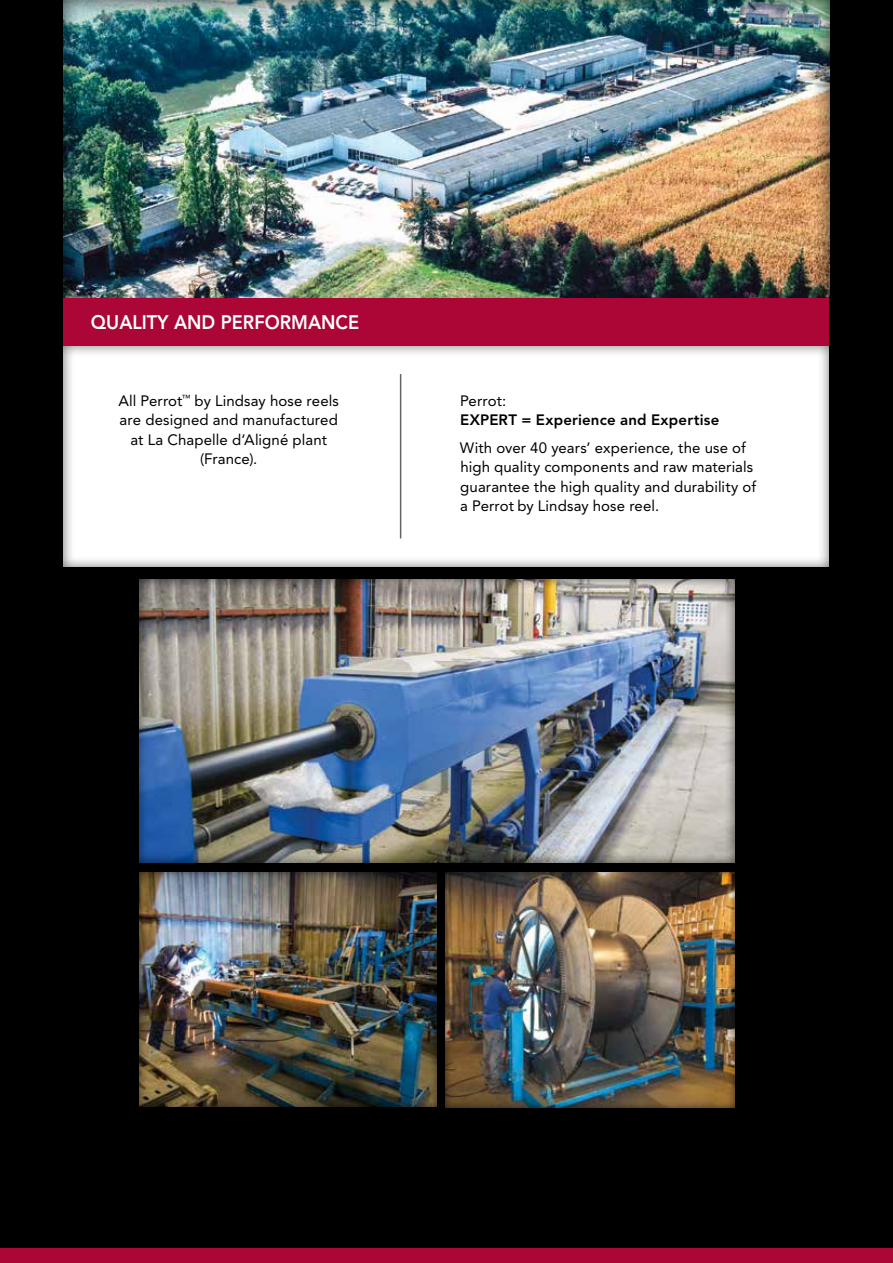
<style>
.page{position:relative;width:893px;height:1263px;background:#fff}
.page>*{position:absolute;margin:0;border:0;box-sizing:border-box;transform-origin:0 0}
.t1{font:800 19.5px "Avenir LT Std";color:#fff;scale:.93 1}
.t2{font:15px/19.5px "Avenir LT Std";letter-spacing:.005em;color:#000}
.t3{font:800 15px "Avenir LT Std";letter-spacing:.015em;color:#000}
</style>
<div class="page">
<div style="left:0;top:0;width:893px;height:1248px;background:#000"></div>
<div style="left:62px;top:0;width:768px;height:312px;background:#000;opacity:.75"></div>
<div style="left:63px;top:344px;width:767px;height:224px;background:#000;opacity:.6"></div>
<div style="left:64px;top:298px;width:765px;height:47px;background:#ab0635"></div>
<hr style="left:400px;top:374px;width:1px;height:164px;background:#636466">
<div style="left:139px;top:578px;width:597px;height:285px;background:#000;opacity:.6"></div>
<div style="left:444px;top:872px;width:291px;height:237px;background:#000;opacity:.6"></div>
<div style="left:138px;top:872px;width:300px;height:234px;background:#000;opacity:.6"></div>
<div style="left:0;top:1248px;width:893px;height:15px;background:#ab0635"></div>
<h1 class="t1" style="left:91px;top:311px;width:290px">QUALITY AND PERFORMANCE</h1>
<p class="t2" style="left:119px;top:391px;width:222px;text-align:center">All Perrot<sup>™</sup> by Lindsay hose reels are designed and manufactured at La Chapelle d’Aligné plant (France).</p>
<p class="t2" style="left:460px;top:391px;width:48px">Perrot:</p>
<p class="t3" style="left:460px;top:411px;width:260px">EXPERT = Experience and Expertise</p>
<p class="t2" style="left:460px;top:438px;width:298px">With over 40 years’ experience, the use of high quality components and raw materials guarantee the high quality and durability of a Perrot by Lindsay hose reel.</p>
</div>
